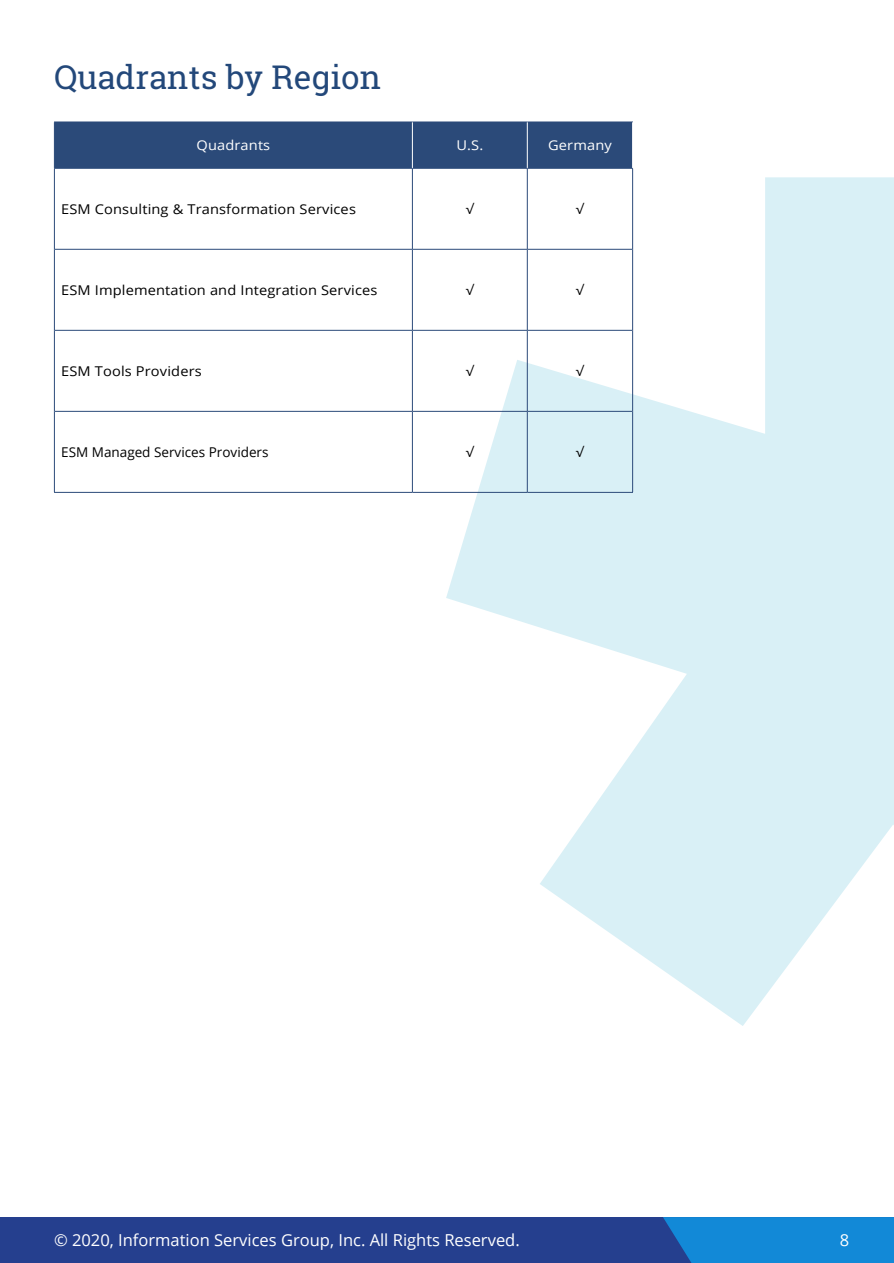
<style>
.page{position:relative;width:894px;height:1263px;background:#fff}
.page>*{position:absolute;margin:0;border:0;box-sizing:border-box;transform-origin:0 0}
.t1{font:33px "Roboto Slab";color:#23487a}
.t2{font:16.5px "Open Sans";color:#fff}
.Body_Copy{font:13.5px "Open Sans";letter-spacing:.01em;color:#000;scale:1.08 1}
.Body_Copy-2{font:13.5px "Open Sans";letter-spacing:.01em;color:#000}
.Body_Copy-3{font:13.5px "Open Sans";letter-spacing:.01em;color:#fff;scale:1.08 1}
</style>
<div class="page">
<div style="left:0;top:1217px;width:893px;height:46px;background:#253f8e"></div>
<div style="left:663px;top:1217px;width:230px;height:46px;background:#1289d7"></div>
<svg style="left:446px;top:177px;width:447px;height:849px;fill:#d9f0f6"></svg>
<div style="left:55px;top:123px;width:577px;height:45px;background:#2b4a79"></div>
<hr style="left:54px;top:122px;width:358px;height:1px;background:#2b4a79">
<hr style="left:412px;top:122px;width:115px;height:1px;background:#2b4a79">
<hr style="left:527px;top:122px;width:105px;height:1px;background:#2b4a79">
<hr style="left:54px;top:168px;width:358px;height:1px;background:#2b4a79">
<hr style="left:412px;top:168px;width:115px;height:1px;background:#2b4a79">
<hr style="left:527px;top:168px;width:105px;height:1px;background:#2b4a79">
<hr style="left:54px;top:122px;width:1px;height:46px;background:#2b4a79">
<hr style="left:54px;top:169px;width:1px;height:80px;background:#2b4a79">
<hr style="left:412px;top:169px;width:1px;height:80px;background:#2b4a79">
<hr style="left:526px;top:169px;width:1px;height:80px;background:#2b4a79">
<hr style="left:632px;top:169px;width:1px;height:80px;background:#2b4a79">
<hr style="left:54px;top:249px;width:1px;height:81px;background:#2b4a79">
<hr style="left:412px;top:250px;width:1px;height:80px;background:#2b4a79">
<hr style="left:526px;top:250px;width:1px;height:80px;background:#2b4a79">
<hr style="left:632px;top:249px;width:1px;height:81px;background:#2b4a79">
<hr style="left:54px;top:330px;width:1px;height:81px;background:#2b4a79">
<hr style="left:412px;top:331px;width:1px;height:80px;background:#2b4a79">
<hr style="left:526px;top:331px;width:1px;height:80px;background:#2b4a79">
<hr style="left:632px;top:330px;width:1px;height:81px;background:#2b4a79">
<hr style="left:54px;top:411px;width:1px;height:81px;background:#2b4a79">
<hr style="left:412px;top:412px;width:1px;height:80px;background:#2b4a79">
<hr style="left:526px;top:412px;width:1px;height:80px;background:#2b4a79">
<hr style="left:632px;top:411px;width:1px;height:81px;background:#2b4a79">
<hr style="left:55px;top:249px;width:357px;height:1px;background:#2b4a79">
<hr style="left:412px;top:249px;width:115px;height:1px;background:#2b4a79">
<hr style="left:527px;top:249px;width:105px;height:1px;background:#2b4a79">
<hr style="left:55px;top:330px;width:357px;height:1px;background:#2b4a79">
<hr style="left:412px;top:330px;width:115px;height:1px;background:#2b4a79">
<hr style="left:527px;top:330px;width:105px;height:1px;background:#2b4a79">
<hr style="left:55px;top:411px;width:357px;height:1px;background:#2b4a79">
<hr style="left:412px;top:411px;width:115px;height:1px;background:#2b4a79">
<hr style="left:527px;top:411px;width:105px;height:1px;background:#2b4a79">
<hr style="left:54px;top:492px;width:358px;height:1px;background:#2b4a79">
<hr style="left:412px;top:492px;width:115px;height:1px;background:#2b4a79">
<hr style="left:527px;top:492px;width:105px;height:1px;background:#2b4a79">
<hr style="left:412px;top:122px;width:1px;height:46px;background:#fff">
<hr style="left:526px;top:122px;width:1px;height:46px;background:#fff">
<p class="t1" style="left:54px;top:54px;width:328px">Quadrants by Region</p>
<p class="Body_Copy-3" style="left:196px;top:136px;width:70px">Quadrants</p>
<p class="Body_Copy-3" style="left:456px;top:136px;width:26px">U.S.</p>
<p class="Body_Copy-3" style="left:548px;top:136px;width:60px">Germany</p>
<p class="Body_Copy" style="left:61px;top:200px;width:274px">ESM Consulting &amp; Transformation Services</p>
<p class="Body_Copy" style="left:465px;top:200px;width:9px">√</p>
<p class="Body_Copy" style="left:575px;top:200px;width:9px">√</p>
<p class="Body_Copy" style="left:61px;top:281px;width:294px">ESM Implementation and Integration Services</p>
<p class="Body_Copy" style="left:465px;top:281px;width:9px">√</p>
<p class="Body_Copy" style="left:575px;top:281px;width:9px">√</p>
<p class="Body_Copy" style="left:61px;top:362px;width:132px">ESM Tools Providers</p>
<p class="Body_Copy" style="left:465px;top:362px;width:9px">√</p>
<p class="Body_Copy" style="left:575px;top:362px;width:9px">√</p>
<p class="Body_Copy-2" style="left:61px;top:443px;width:209px">ESM Managed Services Providers</p>
<p class="Body_Copy" style="left:465px;top:443px;width:9px">√</p>
<p class="Body_Copy" style="left:575px;top:443px;width:9px">√</p>
<p class="t2" style="left:54px;top:1229px;width:467px">© 2020, Information Services Group, Inc. All Rights Reserved.</p>
<p class="t2" style="left:839px;top:1229px;width:11px">8</p>
</div>
